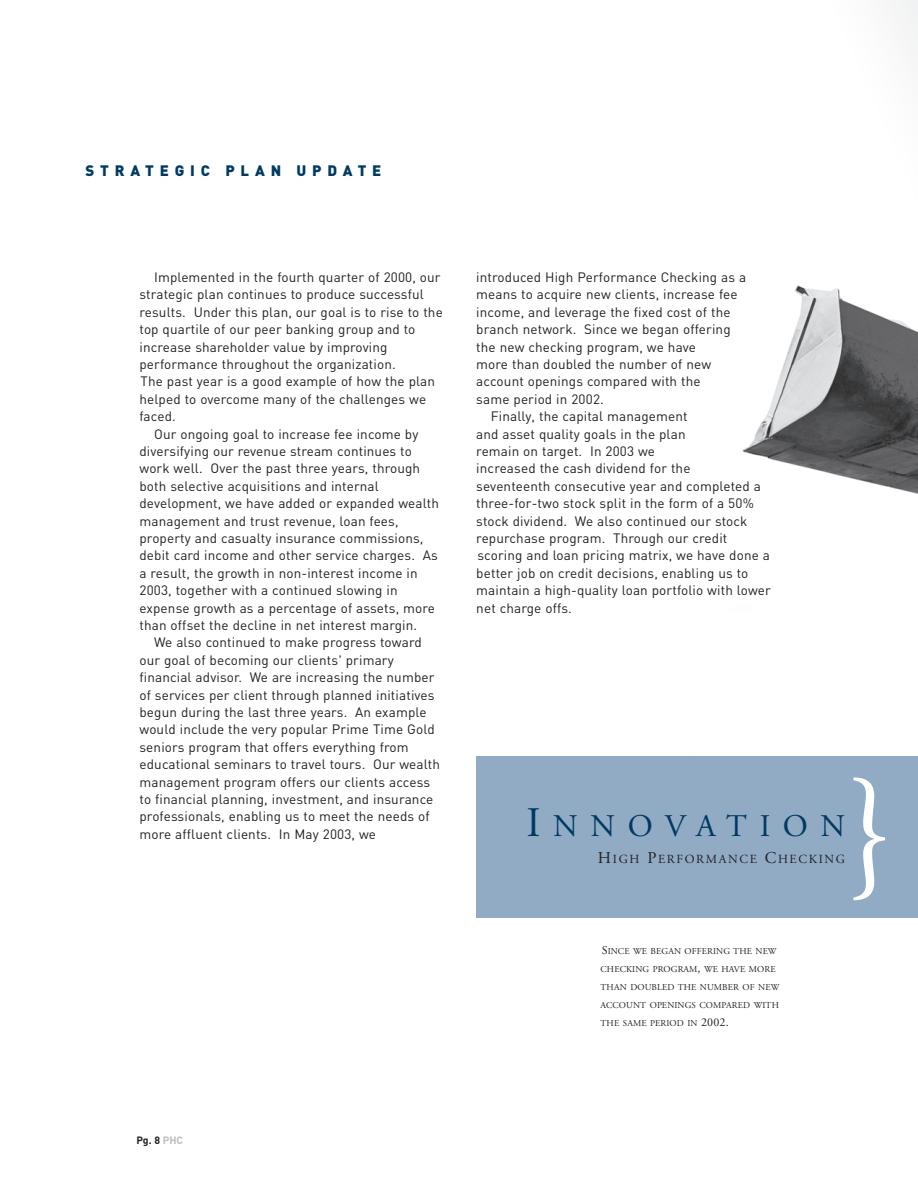
<style>
.page{position:relative;width:918px;height:1188px;background:#fff}
.page>*{position:absolute;margin:0;border:0;box-sizing:border-box;transform-origin:0 0}
.t1{font:144px "Adobe Garamond";color:#fff}
.t2{font:31.5px "Adobe Garamond";letter-spacing:.4em;color:#003a62}
.t3{font:900 15px "DIN";letter-spacing:.39em;color:#003a62}
.t4{font:13.5px "DIN";letter-spacing:.01em;color:#231f20}
.t5{font:12.3px "Adobe Garamond";letter-spacing:.135em;color:#231f20}
.t6{font:700 10.5px "DIN";color:#231f20}
.t7{font:9px/18px "Adobe Garamond";letter-spacing:.015em;color:#231f20}
.s1{font-size:42px}
.s2{font-size:16.5px}
.s3{font-size:12px}
.s4{color:#bcbdc0}
</style>
<div class="page">
<img style="left:742px;top:0;width:176px;height:494px">
<div style="left:477px;top:756px;width:441px;height:162px;background:#91abc5"></div>
<p class="t3" style="left:86px;top:162px;width:297px">STRATEGIC PLAN UPDATE</p>
<p class="t4" style="left:154px;top:269px;width:288px">Implemented in the fourth quarter of 2000, our</p>
<p class="t4" style="left:140px;top:287px;width:286px">strategic plan continues to produce successful</p>
<p class="t4" style="left:140px;top:304px;width:305px">results. Under this plan, our goal is to rise to the</p>
<p class="t4" style="left:140px;top:322px;width:277px">top quartile of our peer banking group and to</p>
<p class="t4" style="left:140px;top:339px;width:249px">increase shareholder value by improving</p>
<p class="t4" style="left:140px;top:356px;width:258px">performance throughout the organization.</p>
<p class="t4" style="left:141px;top:374px;width:296px">The past year is a good example of how the plan</p>
<p class="t4" style="left:140px;top:391px;width:288px">helped to overcome many of the challenges we</p>
<p class="t4" style="left:140px;top:409px;width:38px">faced.</p>
<p class="t4" style="left:154px;top:426px;width:266px">Our ongoing goal to increase fee income by</p>
<p class="t4" style="left:140px;top:443px;width:274px">diversifying our revenue stream continues to</p>
<p class="t4" style="left:140px;top:461px;width:282px">work well. Over the past three years, through</p>
<p class="t4" style="left:140px;top:478px;width:241px">both selective acquisitions and internal</p>
<p class="t4" style="left:140px;top:496px;width:301px">development, we have added or expanded wealth</p>
<p class="t4" style="left:140px;top:513px;width:261px">management and trust revenue, loan fees,</p>
<p class="t4" style="left:140px;top:530px;width:285px">property and casualty insurance commissions,</p>
<p class="t4" style="left:140px;top:548px;width:300px">debit card income and other service charges. As</p>
<p class="t4" style="left:140px;top:565px;width:280px">a result, the growth in non-interest income in</p>
<p class="t4" style="left:140px;top:583px;width:260px">2003, together with a continued slowing in</p>
<p class="t4" style="left:140px;top:600px;width:297px">expense growth as a percentage of assets, more</p>
<p class="t4" style="left:140px;top:617px;width:279px">than offset the decline in net interest margin.</p>
<p class="t4" style="left:154px;top:635px;width:269px">We also continued to make progress toward</p>
<p class="t4" style="left:140px;top:652px;width:256px">our goal of becoming our clients' primary</p>
<p class="t4" style="left:140px;top:670px;width:296px">financial advisor. We are increasing the number</p>
<p class="t4" style="left:140px;top:687px;width:297px">of services per client through planned initiatives</p>
<p class="t4" style="left:140px;top:704px;width:289px">begun during the last three years. An example</p>
<p class="t4" style="left:140px;top:722px;width:297px">would include the very popular Prime Time Gold</p>
<p class="t4" style="left:140px;top:739px;width:271px">seniors program that offers everything from</p>
<p class="t4" style="left:140px;top:757px;width:302px">educational seminars to travel tours. Our wealth</p>
<p class="t4" style="left:140px;top:774px;width:292px">management program offers our clients access</p>
<p class="t4" style="left:140px;top:791px;width:295px">to financial planning, investment, and insurance</p>
<p class="t4" style="left:140px;top:809px;width:292px">professionals, enabling us to meet the needs of</p>
<p class="t4" style="left:140px;top:826px;width:238px">more affluent clients. In May 2003, we</p>
<p class="t4" style="left:476px;top:269px;width:271px">introduced High Performance Checking as a</p>
<p class="t4" style="left:476px;top:287px;width:263px">means to acquire new clients, increase fee</p>
<p class="t4" style="left:476px;top:304px;width:256px">income, and leverage the fixed cost of the</p>
<p class="t4" style="left:476px;top:322px;width:256px">branch network. Since we began offering</p>
<p class="t4" style="left:476px;top:339px;width:221px">the new checking program, we have</p>
<p class="t4" style="left:476px;top:356px;width:236px">more than doubled the number of new</p>
<p class="t4" style="left:476px;top:374px;width:226px">account openings compared with the</p>
<p class="t4" style="left:476px;top:391px;width:129px">same period in 2002.</p>
<p class="t4" style="left:491px;top:409px;width:198px">Finally, the capital management</p>
<p class="t4" style="left:476px;top:426px;width:211px">and asset quality goals in the plan</p>
<p class="t4" style="left:476px;top:443px;width:180px">remain on target. In 2003 we</p>
<p class="t4" style="left:476px;top:461px;width:216px">increased the cash dividend for the</p>
<p class="t4" style="left:476px;top:478px;width:286px">seventeenth consecutive year and completed a</p>
<p class="t4" style="left:476px;top:496px;width:279px">three-for-two stock split in the form of a 50%</p>
<p class="t4" style="left:476px;top:513px;width:273px">stock dividend. We also continued our stock</p>
<p class="t4" style="left:476px;top:530px;width:253px">repurchase program. Through our credit</p>
<p class="t4" style="left:477px;top:548px;width:294px">scoring and loan pricing matrix, we have done a</p>
<p class="t4" style="left:476px;top:565px;width:274px">better job on credit decisions, enabling us to</p>
<p class="t4" style="left:476px;top:583px;width:296px">maintain a high-quality loan portfolio with lower</p>
<p class="t4" style="left:476px;top:600px;width:97px">net charge offs.</p>
<h2 class="t2" style="left:527px;top:813px;width:320px"><span class="s1">I</span>NNOVATION</h2>
<p class="t5" style="left:598px;top:854px;width:249px"><span class="s2">H</span>IGH <span class="s2">P</span>ERFORMANCE <span class="s2">C</span>HECKING</p>
<h1 class="t1" style="left:848px;top:774px;width:48px">}</h1>
<p class="t7" style="left:601px;top:943px;width:180px"><span class="s3">S</span>INCE WE BEGAN OFFERING THE NEW<br>CHECKING PROGRAM<span class="s3">,</span> WE HAVE MORE<br>THAN DOUBLED THE NUMBER OF NEW<br>ACCOUNT OPENINGS COMPARED WITH<br>THE SAME PERIOD IN <span class="s3">2002.</span></p>
<p class="t6" style="left:136px;top:1134px;width:48px">Pg. 8 <span class="s4">PHC</span></p>
</div>
